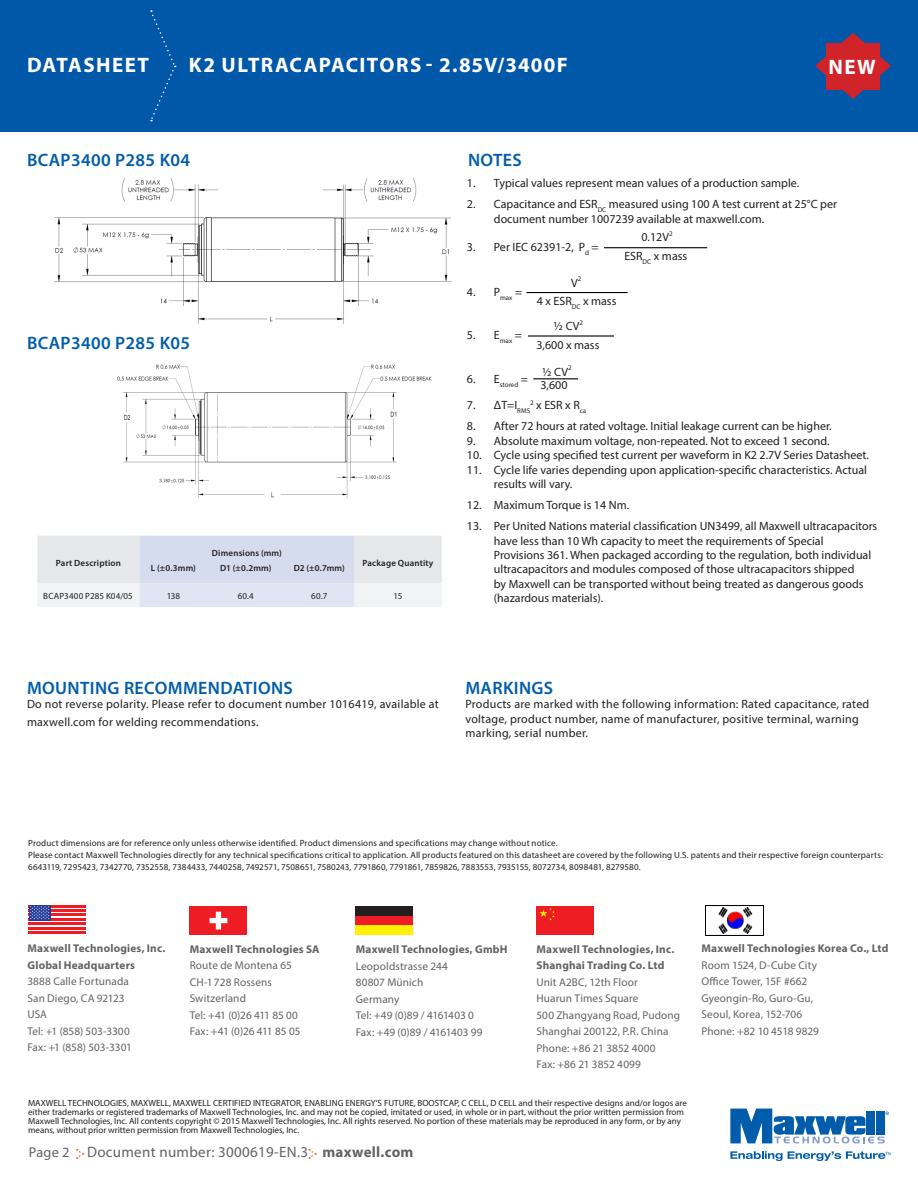
<style>
.page{position:relative;width:918px;height:1188px;background:#fff}
.page>*{position:absolute;margin:0;border:0;box-sizing:border-box;transform-origin:0 0}
.t1{font:700 21px "Myriad Pro";letter-spacing:.06em;color:#fff}
.Subhead{font:600 18px "Myriad Pro";letter-spacing:.02em;color:#015dab}
.t2{font:15px "Myriad Pro";letter-spacing:.02em;color:#636366}
.semibold{font:12px/14.4px "Myriad Pro";color:#231f20}
.semibold-2{font:12px/14.4px "Myriad Pro";letter-spacing:.02em;color:#231f20}
.t3{font:11.25px/16.5px "Myriad Pro";letter-spacing:.01em;color:#636366}
.t4{font:700 11.25px/16.5px "Myriad Pro";letter-spacing:.015em;color:#636366}
.t5{font:9px/9px "Myriad Pro";color:#231f20}
.t6{font:600 9px "Myriad Pro";letter-spacing:.02em;color:#231f20}
.t7{font:7.05px "Myriad Pro";letter-spacing:-.005em;color:#231f20}
.s1{font-size:14.25px}
.s2{font-weight:700}
</style>
<div class="page">
<svg style="left:76px;top:1149px;width:8px;height:10px"></svg>
<svg style="left:309px;top:1149px;width:7px;height:10px"></svg>
<svg style="left:730px;top:1109px;width:159px;height:34px"></svg>
<svg style="left:730px;top:1151px;width:161px;height:10px"></svg>
<div style="left:536px;top:906px;width:58px;height:29px;background:#ee1d23"></div>
<svg style="left:539px;top:908px;width:16px;height:13px"></svg>
<div style="left:355px;top:906px;width:58px;height:10px;background:#231f20"></div>
<div style="left:355px;top:916px;width:58px;height:9px;background:#ee1d23"></div>
<div style="left:355px;top:925px;width:58px;height:10px;background:#fff101"></div>
<div style="left:190px;top:906px;width:57px;height:29px;background:#ee1d23"></div>
<svg style="left:210px;top:912px;width:17px;height:17px"></svg>
<hr style="left:29px;top:905px;width:57px;height:2px;background:#ee1d23">
<hr style="left:29px;top:909px;width:57px;height:3px;background:#ee1d23">
<hr style="left:29px;top:914px;width:57px;height:2px;background:#ee1d23">
<hr style="left:29px;top:918px;width:57px;height:2px;background:#ee1d23">
<hr style="left:29px;top:923px;width:57px;height:2px;background:#ee1d23">
<hr style="left:29px;top:927px;width:57px;height:2px;background:#ee1d23">
<hr style="left:29px;top:931px;width:57px;height:3px;background:#ee1d23">
<div style="left:29px;top:905px;width:21px;height:15px;background:#253b97"></div>
<svg style="left:30px;top:906px;width:19px;height:13px"></svg>
<img style="left:705px;top:906px;width:58px;height:29px">
<div style="left:0;top:0;width:918px;height:132px;background:#0157a8"></div>
<svg style="left:150px;top:10px;width:26px;height:111px"></svg>
<svg style="left:815px;top:33px;width:76px;height:66px"></svg>
<div style="left:826px;top:43px;width:54px;height:47px;background:#d1232a"></div>
<hr style="left:604px;top:247px;width:103px;height:1px;background:#000">
<hr style="left:526px;top:292px;width:102px;height:1px;background:#000">
<hr style="left:528px;top:335px;width:86px;height:2px;background:#000">
<hr style="left:533px;top:378px;width:45px;height:1px;background:#000">
<svg style="left:37px;top:536px;width:405px;height:71px"></svg>
<img style="left:53px;top:178px;width:399px;height:146px">
<img style="left:117px;top:364px;width:315px;height:134px">
<h1 class="t1" style="left:27px;top:51px;width:123px">DATASHEET</h1>
<h1 class="t1" style="left:189px;top:51px;width:380px">K2 ULTRACAPACITORS - 2.85V/3400F</h1>
<h1 class="t1" style="left:829px;top:53px;width:49px">NEW</h1>
<p class="Subhead" style="left:27px;top:148px;width:165px">BCAP3400 P285 K04</p>
<p class="Subhead" style="left:27px;top:332px;width:165px">BCAP3400 P285 K05</p>
<p class="t6" style="left:56px;top:558px;width:67px">Part Description</p>
<p class="t6" style="left:212px;top:547px;width:71px">Dimensions (mm)</p>
<p class="t6" style="left:151px;top:562px;width:46px">L (±0.3mm)</p>
<p class="t6" style="left:220px;top:562px;width:53px">D1 (±0.2mm)</p>
<p class="t6" style="left:294px;top:562px;width:53px">D2 (±0.7mm)</p>
<p class="t6" style="left:362px;top:558px;width:73px">Package Quantity</p>
<p class="t5" style="left:43px;top:591px;width:91px">BCAP3400 P285 K04/05</p>
<p class="t5" style="left:167px;top:591px;width:15px">138</p>
<p class="t5" style="left:238px;top:591px;width:18px">60.4</p>
<p class="t5" style="left:311px;top:591px;width:18px">60.7</p>
<p class="t5" style="left:394px;top:591px;width:10px">15</p>
<p class="Subhead" style="left:468px;top:148px;width:55px">NOTES</p>
<p class="semibold" style="left:467px;top:175px;width:334px">1. Typical values represent mean values of a production sample.</p>
<p class="semibold" style="left:494px;top:197px;width:345px;line-height:15px;text-indent:-27px">2. Capacitance and ESR<sub>DC</sub> measured using 100 A test current at 25°C per document number 1007239 available at maxwell.com.</p>
<p class="semibold" style="left:467px;top:240px;width:133px">3. Per IEC 62391-2, P<sub>d</sub> =</p>
<p class="semibold" style="left:467px;top:285px;width:57px">4. P<sub>max</sub> =</p>
<p class="semibold" style="left:467px;top:328px;width:57px">5. E<sub>max</sub> =</p>
<p class="t7" style="left:467px;top:380px;width:63px"><sup>6.</sup> <sup>E</sup>stored <sup>=</sup></p>
<p class="semibold" style="left:467px;top:397px;width:121px">7. ∆T=I<sub>RMS</sub><sup>2</sup> x ESR x R<sub>ca</sub></p>
<p class="semibold" style="left:467px;top:418px;width:366px">8. After 72 hours at rated voltage. Initial leakage current can be higher.</p>
<p class="semibold" style="left:467px;top:433px;width:364px">9. Absolute maximum voltage, non-repeated. Not to exceed 1 second.</p>
<p class="semibold" style="left:467px;top:448px;width:404px">10. Cycle using specified test current per waveform in K2 2.7V Series Datasheet.</p>
<p class="semibold" style="left:494px;top:462px;width:375px;text-indent:-27px">11. Cycle life varies depending upon application-specific characteristics. Actual results will vary.</p>
<p class="semibold" style="left:467px;top:498px;width:164px">12. Maximum Torque is 14 Nm.</p>
<p class="semibold" style="left:494px;top:519px;width:385px;text-indent:-27px">13. Per United Nations material classification UN3499, all Maxwell ultracapacitors have less than 10 Wh capacity to meet the requirements of Special<br>Provisions 361. When packaged according to the regulation, both individual ultracapacitors and modules composed of those ultracapacitors shipped<br>by Maxwell can be transported without being treated as dangerous goods (hazardous materials).</p>
<p class="semibold" style="left:641px;top:230px;width:29px">0.12V</p>
<p class="t7" style="left:669px;top:229px;width:5px">2</p>
<p class="semibold" style="left:624px;top:248px;width:64px">ESR<sub>DC</sub> x mass</p>
<p class="semibold" style="left:571px;top:276px;width:8px">V</p>
<p class="t7" style="left:578px;top:275px;width:5px">2</p>
<p class="semibold" style="left:537px;top:293px;width:81px">4 x ESR<sub>DC</sub> x mass</p>
<p class="semibold" style="left:554px;top:319px;width:27px">½ CV</p>
<p class="t7" style="left:580px;top:318px;width:5px">2</p>
<p class="semibold" style="left:536px;top:337px;width:65px">3,600 x mass</p>
<p class="semibold" style="left:542px;top:364px;width:27px">½ CV</p>
<p class="t7" style="left:568px;top:364px;width:5px">2</p>
<p class="semibold" style="left:540px;top:378px;width:29px">3,600</p>
<p class="Subhead" style="left:27px;top:676px;width:267px">MOUNTING RECOMMENDATIONS</p>
<p class="semibold-2" style="left:27px;top:695px;width:413px;line-height:18px">Do not reverse polarity. Please refer to document number 1016419, available at maxwell.com for welding recommendations.</p>
<p class="Subhead" style="left:466px;top:676px;width:89px">MARKINGS</p>
<p class="semibold-2" style="left:466px;top:697px;width:405px">Products are marked with the following information: Rated capacitance, rated voltage, product number, name of manufacturer, positive terminal, warning marking, serial number.</p>
<p class="t5" style="left:28px;top:838px;width:531px">Product dimensions are for reference only unless otherwise identified. Product dimensions and specifications may change without notice.</p>
<p class="t5" style="left:28px;top:849px;width:856px;line-height:12px">Please contact Maxwell Technologies directly for any technical specifications critical to application. All products featured on this datasheet are covered by the following U.S. patents and their respective foreign counterparts:<br>6643119, 7295423, 7342770, 7352558, 7384433, 7440258, 7492571, 7508651, 7580243, 7791860, 7791861, 7859826, 7883553, 7935155, 8072734, 8098481, 8279580.</p>
<p class="t4" style="left:27px;top:940px;width:139px">Maxwell Technologies, Inc.<br>Global Headquarters</p>
<p class="t3" style="left:27px;top:973px;width:106px">3888 Calle Fortunada<br>San Diego, CA 92123<br>USA<br>Tel: +1 (858) 503-3300<br>Fax: +1 (858) 503-3301</p>
<p class="t4" style="left:190px;top:940px;width:131px">Maxwell Technologies SA</p>
<p class="t3" style="left:190px;top:957px;width:112px">Route de Montena 65<br>CH-1728 Rossens<br>Switzerland<br>Tel: +41 (0)26 411 85 00<br>Fax: +41 (0)26 411 85 05</p>
<p class="t4" style="left:356px;top:941px;width:153px">Maxwell Technologies, GmbH</p>
<p class="t3" style="left:356px;top:957px;width:128px">Leopoldstrasse 244<br>80807 Münich<br>Germany<br>Tel: +49 (0)89 / 4161403 0<br>Fax: +49 (0)89 / 4161403 99</p>
<p class="t4" style="left:536px;top:940px;width:139px">Maxwell Technologies, Inc.<br>Shanghai Trading Co. Ltd</p>
<p class="t3" style="left:536px;top:973px;width:145px">Unit A2BC, 12th Floor<br>Huarun Times Square<br>500 Zhangyang Road, Pudong<br>Shanghai 200122, P.R. China<br>Phone: +86 21 3852 4000<br>Fax: +86 21 3852 4099</p>
<p class="t5" style="left:28px;top:1098px;width:660px">MAXWELL TECHNOLOGIES, MAXWELL, MAXWELL CERTIFIED INTEGRATOR, ENABLING ENERGY’S FUTURE, BOOSTCAP, C CELL, D CELL and their respective designs and/or logos are either trademarks or registered trademarks of Maxwell Technologies, Inc. and may not be copied, imitated or used, in whole or in part, without the prior written permission from Maxwell Technologies, Inc. All contents copyright © 2015 Maxwell Technologies, Inc. All rights reserved. No portion of these materials may be reproduced in any form, or by any means, without prior written permission from Maxwell Technologies, Inc.</p>
<p class="t2" style="left:29px;top:1143px;width:386px"><span class="s1">Page 2</span> Document number: 3000619-EN.3 <span class="s2">maxwell.com</span></p>
<p class="t4" style="left:702px;top:940px;width:189px">Maxwell Technologies Korea Co., Ltd</p>
<p class="t3" style="left:702px;top:957px;width:119px">Room 1524, D-Cube City<br>Office Tower, 15F #662<br>Gyeongin-Ro, Guro-Gu,<br>Seoul, Korea, 152-706<br>Phone: +82 10 4518 9829</p>
</div>
